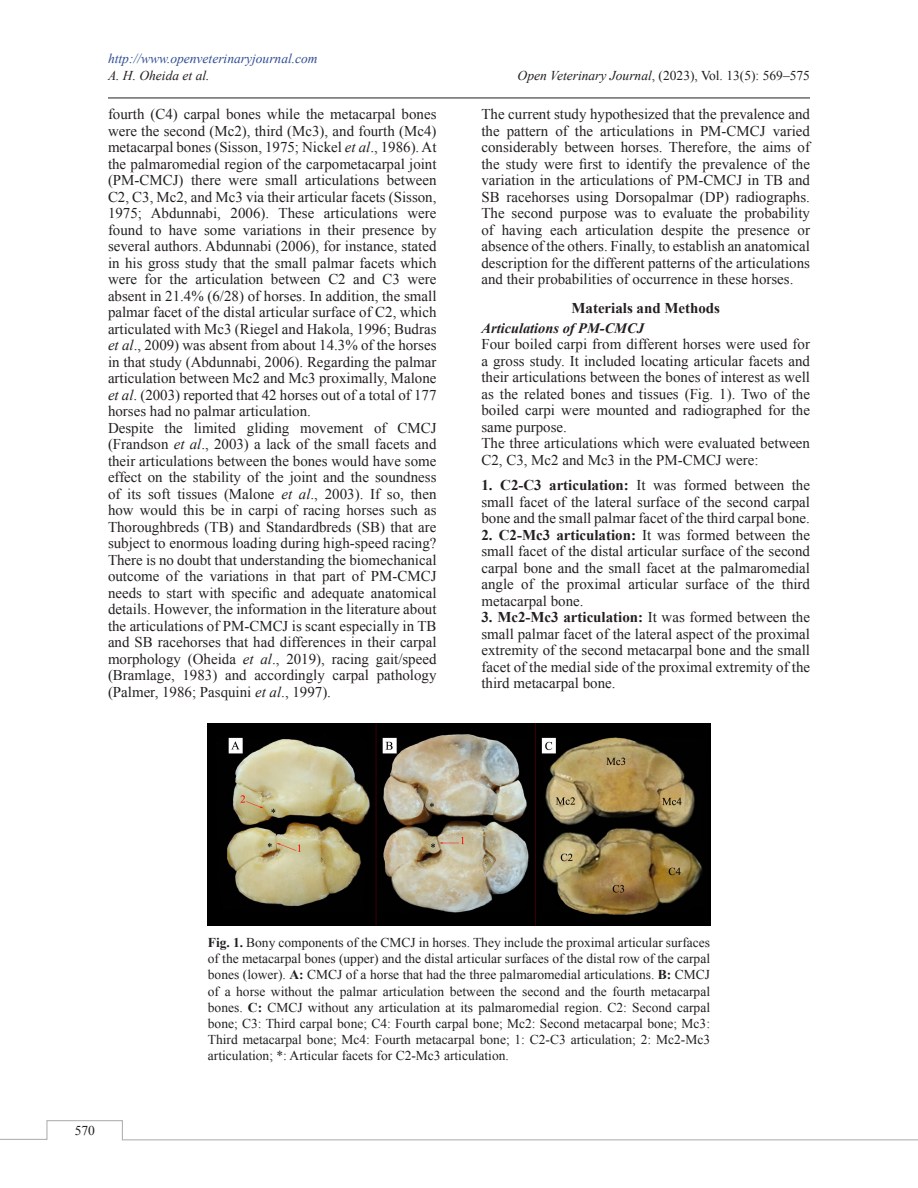
<style>
.page{position:relative;width:918px;height:1188px;background:#fff}
.page>*{position:absolute;margin:0;border:0;box-sizing:border-box;transform-origin:0 0}
.Para{font:15px/16.5px "Times New Roman";color:#231f20;text-align:justify}
.A_Head{font:700 15px "Times New Roman";color:#231f20}
.B_Head{font:italic 700 14.4px "Times New Roman";color:#231f20}
.Fig_Caption{font:13.5px/16.2px "Times New Roman";color:#231f20;text-align:justify}
.t1{font:italic 13.5px "Times New Roman";color:#304d94}
.t2{font:italic 13.5px "Times New Roman";color:#231f20}
.s1{font-style:italic}
.s2{font-weight:700}
</style>
<div class="page">
<hr style="left:108px;top:98px;width:702px;height:1px;background:#231f20">
<svg style="left:0;top:1120px;width:918px;height:21px"></svg>
<img style="left:208px;top:723px;width:502px;height:203px">
<p class="t1" style="left:108px;top:50px;width:211px">http://www.openveterinaryjournal.com</p>
<p class="t2" style="left:108px;top:66px;width:103px">A. H. Oheida et al.</p>
<p class="Fig_Caption" style="left:518px;top:67px;width:294px"><span class="s1">Open Veterinary Journal</span>, (2023), Vol. 13(5): 569–575</p>
<p class="Para" style="left:108px;top:106px;width:330px">fourth (C4) carpal bones while the metacarpal bones were the second (Mc2), third (Mc3), and fourth (Mc4) metacarpal bones (Sisson, 1975; Nickel <span class="s1">et al</span>., 1986). At the palmaromedial region of the carpometacarpal joint (PM-CMCJ) there were small articulations between C2, C3, Mc2, and Mc3 via their articular facets (Sisson, 1975; Abdunnabi, 2006). These articulations were found to have some variations in their presence by several authors. Abdunnabi (2006), for instance, stated in his gross study that the small palmar facets which were for the articulation between C2 and C3 were absent in 21.4% (6/28) of horses. In addition, the small palmar facet of the distal articular surface of C2, which articulated with Mc3 (Riegel and Hakola, 1996; Budras <span class="s1">et al</span>., 2009) was absent from about 14.3% of the horses in that study (Abdunnabi, 2006). Regarding the palmar articulation between Mc2 and Mc3 proximally, Malone <span class="s1">et al</span>. (2003) reported that 42 horses out of a total of 177 horses had no palmar articulation.</p>
<p class="Para" style="left:108px;top:419px;width:330px">Despite the limited gliding movement of CMCJ (Frandson <span class="s1">et al</span>., 2003) a lack of the small facets and their articulations between the bones would have some effect on the stability of the joint and the soundness of its soft tissues (Malone <span class="s1">et al</span>., 2003). If so, then how would this be in carpi of racing horses such as Thoroughbreds (TB) and Standardbreds (SB) that are subject to enormous loading during high-speed racing?<br>There is no doubt that understanding the biomechanical outcome of the variations in that part of PM-CMCJ needs to start with specific and adequate anatomical details. However, the information in the literature about the articulations of PM-CMCJ is scant especially in TB and SB racehorses that had differences in their carpal morphology (Oheida <span class="s1">et al</span>., 2019), racing gait/speed (Bramlage, 1983) and accordingly carpal pathology (Palmer, 1986; Pasquini <span class="s1">et al</span>., 1997).</p>
<p class="Para" style="left:482px;top:106px;width:330px">The current study hypothesized that the prevalence and the pattern of the articulations in PM-CMCJ varied considerably between horses. Therefore, the aims of the study were first to identify the prevalence of the variation in the articulations of PM-CMCJ in TB and SB racehorses using Dorsopalmar (DP) radiographs.<br>The second purpose was to evaluate the probability of having each articulation despite the presence or absence of the others. Finally, to establish an anatomical description for the different patterns of the articulations and their probabilities of occurrence in these horses.</p>
<p class="A_Head" style="left:571px;top:297px;width:150px">Materials and Methods</p>
<p class="B_Head" style="left:482px;top:318px;width:164px">Articulations of PM-CMCJ</p>
<p class="Para" style="left:482px;top:336px;width:330px">Four boiled carpi from different horses were used for a gross study. It included locating articular facets and their articulations between the bones of interest as well as the related bones and tissues (Fig. 1). Two of the boiled carpi were mounted and radiographed for the same purpose.</p>
<p class="Para" style="left:482px;top:435px;width:330px">The three articulations which were evaluated between<br>C2, C3, Mc2 and Mc3 in the PM-CMCJ were:</p>
<p class="Para" style="left:482px;top:477px;width:330px"><span class="s2">1. C2-C3 articulation:</span> It was formed between the small facet of the lateral surface of the second carpal bone and the small palmar facet of the third carpal bone.</p>
<p class="Para" style="left:482px;top:526px;width:330px"><span class="s2">2. C2-Mc3 articulation:</span> It was formed between the small facet of the distal articular surface of the second carpal bone and the small facet at the palmaromedial angle of the proximal articular surface of the third metacarpal bone.</p>
<p class="Para" style="left:482px;top:609px;width:330px"><span class="s2">3. Mc2-Mc3 articulation:</span> It was formed between the small palmar facet of the lateral aspect of the proximal extremity of the second metacarpal bone and the small facet of the medial side of the proximal extremity of the third metacarpal bone.</p>
<p class="Fig_Caption" style="left:75px;top:1122px;width:22px">570</p>
<p class="Fig_Caption" style="left:208px;top:934px;width:504px"><span class="s2">Fig. 1.</span> Bony components of the CMCJ in horses. They include the proximal articular surfaces of the metacarpal bones (upper) and the distal articular surfaces of the distal row of the carpal bones (lower). <span class="s2">A:</span> CMCJ of a horse that had the three palmaromedial articulations. <span class="s2">B:</span> CMCJ of a horse without the palmar articulation between the second and the fourth metacarpal bones. <span class="s2">C:</span> CMCJ without any articulation at its palmaromedial region. C2: Second carpal bone; C3: Third carpal bone; C4: Fourth carpal bone; Mc2: Second metacarpal bone; Mc3:<br>Third metacarpal bone; Mc4: Fourth metacarpal bone; 1: C2-C3 articulation; 2: Mc2-Mc3 articulation; *: Articular facets for C2-Mc3 articulation.</p>
</div>
